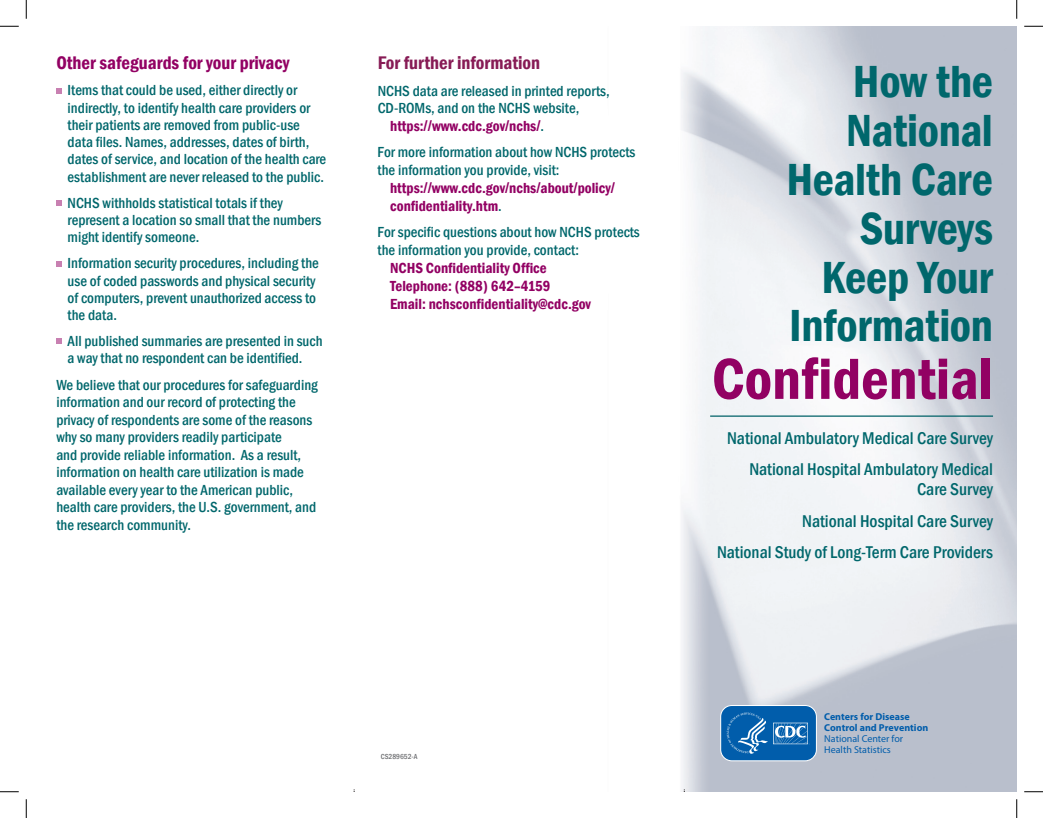
<style>
.page{position:relative;width:1043px;height:818px;background:#fff}
.page>*{position:absolute;margin:0;border:0;box-sizing:border-box;transform-origin:0 0}
.t1{font:600 condensed 60px "Franklin Gothic";color:#920163}
.t2{font:600 condensed 46.25px/48.8px "Franklin Gothic";letter-spacing:-.01em;color:#00676c;text-align:right}
.t3{font:600 condensed 18.75px "Franklin Gothic";color:#920163}
.t4{font:600 condensed 18.75px "Franklin Gothic";color:#871b55}
.t5{font:500 condensed 17.5px/20px "Franklin Gothic";color:#00676c;text-align:right}
.t6{font:500 condensed 15px/17.5px "Franklin Gothic";color:#00676c}
.t7{font:600 condensed 15px "Franklin Gothic";color:#920163}
.t8{font:700 10px/11.1px "Myriad Pro";color:#015dab}
.t9{font:10px/11.1px "Myriad Pro";color:#015dab}
.t10{font:500 condensed 7.5px "Franklin Gothic";color:#6c6d70}
.s1{font-family:"Arial";font-weight:700;font-stretch:normal}
.s2{font-weight:500;color:#00676c}
</style>
<div class="page">
<hr style="left:710px;top:415px;width:283px;height:2px;background:#006167">
<svg style="left:0;top:26px;width:19px;height:1px"></svg>
<svg style="left:1024px;top:26px;width:18px;height:1px"></svg>
<svg style="left:0;top:791px;width:19px;height:1px"></svg>
<svg style="left:1024px;top:791px;width:18px;height:1px"></svg>
<svg style="left:26px;top:0;width:1px;height:19px"></svg>
<svg style="left:26px;top:799px;width:1px;height:19px"></svg>
<svg style="left:1016px;top:0;width:1px;height:19px"></svg>
<svg style="left:1016px;top:799px;width:1px;height:19px"></svg>
<svg style="left:56px;top:88px;width:6px;height:5px"></svg>
<svg style="left:56px;top:200px;width:6px;height:6px"></svg>
<svg style="left:56px;top:261px;width:6px;height:6px"></svg>
<svg style="left:56px;top:338px;width:6px;height:6px"></svg>
<svg style="left:719px;top:704px;width:98px;height:57px;background:#2e79b8"></svg>
<h2 class="t3" style="left:56px;top:51px;width:235px">Other safeguards for your privacy</h2>
<p class="t6" style="left:68px;top:82px;width:244px">Items that could be used, either directly or indirectly, to identify health care providers or their patients are removed from public-use</p>
<p class="t6" style="left:68px;top:133px;width:243px">data files. Names, addresses, dates of birth,</p>
<p class="t6" style="left:68px;top:151px;width:260px">dates of service, and location of the health care</p>
<p class="t6" style="left:68px;top:168px;width:258px">establishment are never released to the public.</p>
<p class="t6" style="left:68px;top:194px;width:217px">NCHS withholds statistical totals if they</p>
<p class="t6" style="left:68px;top:211px;width:255px">represent a location so small that the numbers</p>
<p class="t6" style="left:68px;top:228px;width:133px">might identify someone.</p>
<p class="t6" style="left:68px;top:254px;width:253px">Information security procedures, including the</p>
<p class="t6" style="left:68px;top:272px;width:249px">use of coded passwords and physical security</p>
<p class="t6" style="left:68px;top:289px;width:250px">of computers, prevent unauthorized access to</p>
<p class="t6" style="left:68px;top:306px;width:51px">the data.</p>
<p class="t6" style="left:68px;top:332px;width:256px">All published summaries are presented in such</p>
<p class="t6" style="left:68px;top:349px;width:236px">a way that no respondent can be identified.</p>
<p class="t6" style="left:56px;top:375px;width:263px">We believe that our procedures for safeguarding information and our record of protecting the privacy of respondents are some of the reasons</p>
<p class="t6" style="left:56px;top:428px;width:246px">why so many providers readily participate and provide reliable information. As a result,</p>
<p class="t6" style="left:56px;top:463px;width:249px">information on health care utilization is made available every year to the American public,</p>
<p class="t6" style="left:56px;top:498px;width:261px">health care providers, the U.S. government, and the research community.</p>
<h2 class="t4" style="left:378px;top:51px;width:164px">For further information</h2>
<p class="t6" style="left:378px;top:82px;width:233px">NCHS data are released in printed reports,</p>
<p class="t6" style="left:378px;top:99px;width:203px">CD-ROMs, and on the NCHS website,</p>
<p class="t7" style="left:390px;top:116px;width:155px">https:<span class="s1">//</span>www.cdc.gov<span class="s1">/</span>nchs<span class="s1">/</span><span class="s2">.</span></p>
<p class="t6" style="left:377px;top:144px;width:259px">For more information about how NCHS protects</p>
<p class="t6" style="left:377px;top:161px;width:183px">the information you provide, visit:</p>
<p class="t7" style="left:390px;top:178px;width:226px">https:<span class="s1">//</span>www.cdc.gov<span class="s1">/</span>nchs<span class="s1">/</span>about<span class="s1">/</span>policy<span class="s1">/</span></p>
<p class="t7" style="left:390px;top:196px;width:113px">confidentiality.htm<span class="s2">.</span></p>
<p class="t6" style="left:377px;top:223px;width:264px">For specific questions about how NCHS protects</p>
<p class="t6" style="left:377px;top:241px;width:203px">the information you provide, contact:</p>
<p class="t7" style="left:390px;top:258px;width:158px">NCHS Confidentiality Office</p>
<p class="t7" style="left:390px;top:276px;width:162px">Telephone: (888) 642–4159</p>
<p class="t7" style="left:390px;top:294px;width:202px">Email: nchsconfidentiality@cdc.gov</p>
<p class="t10" style="left:381px;top:751px;width:38px">CS289652-A</p>
<p class="t2" style="left:786px;top:57px;width:208px">How the<br>National<br>Health Care<br>Surveys<br>Keep Your<br>Information</p>
<h1 class="t1" style="left:712px;top:339px;width:283px">Confidential</h1>
<p class="t5" style="left:727px;top:428px;width:267px">National Ambulatory Medical Care Survey</p>
<p class="t5" style="left:749px;top:459px;width:245px">National Hospital Ambulatory Medical<br>Care Survey</p>
<p class="t5" style="left:802px;top:510px;width:192px">National Hospital Care Survey</p>
<p class="t5" style="left:717px;top:542px;width:277px">National Study of Long-Term Care Providers</p>
<p class="t8" style="left:824px;top:710px;width:106px">Centers for Disease<br>Control and Prevention</p>
<p class="t9" style="left:824px;top:733px;width:80px">National Center for<br>Health Statistics</p>
</div>
